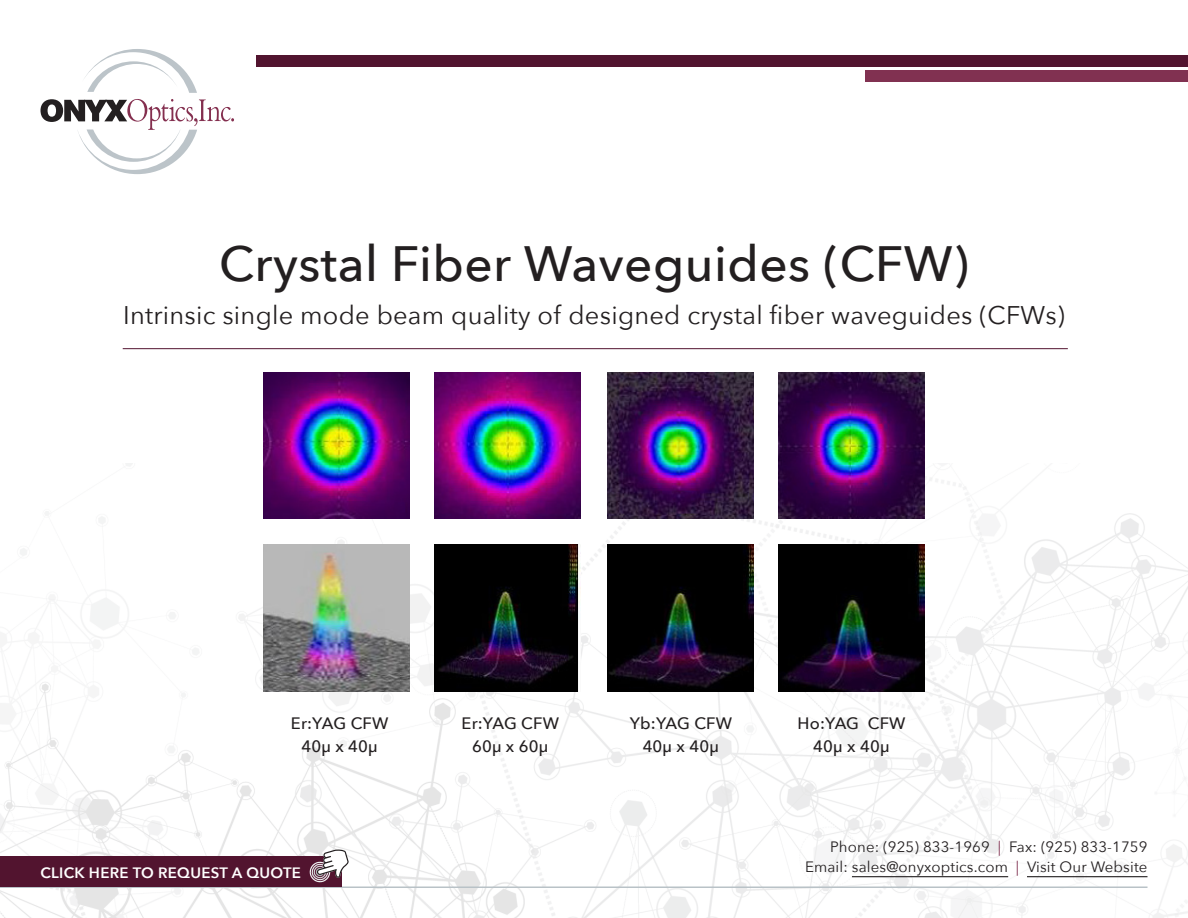
<style>
.page{position:relative;width:1188px;height:918px;background:#fff}
.page>*{position:absolute;margin:0;border:0;box-sizing:border-box;transform-origin:0 0}
.t1{font:500 49.5px "Avenir Next";letter-spacing:.01em;color:#231f20}
.t2{font:25.5px "Avenir Next";letter-spacing:.01em;color:#231f20}
.t3{font:500 16.5px "Avenir Next";letter-spacing:.01em;color:#231f20}
.t4{font:15px "Avenir Next";letter-spacing:.01em;color:#231f20}
.t5{font:600 15px "Avenir Next";letter-spacing:.02em;color:#fff}
.s1{color:#813151}
</style>
<div class="page">
<img style="left:0;top:464px;width:1188px;height:454px">
<svg style="left:85px;top:49px;width:112px;height:44px"></svg>
<svg style="left:41px;top:99px;width:193px;height:75px"></svg>
<div style="left:865px;top:70px;width:323px;height:12px;background:#813151"></div>
<div style="left:256px;top:55px;width:932px;height:12px;background:#52142f"></div>
<hr style="left:0;top:886px;width:1148px;height:2px;background:#b9c2c7">
<hr style="left:852px;top:876px;width:156px;height:1px;background:#231f20">
<hr style="left:1027px;top:876px;width:121px;height:1px;background:#231f20">
<div style="left:0;top:856px;width:342px;height:31px;background:#52142f"></div>
<svg style="left:309px;top:849px;width:40px;height:34px"></svg>
<img style="left:263px;top:372px;width:146px;height:146px">
<img style="left:263px;top:545px;width:146px;height:146px">
<img style="left:607px;top:372px;width:147px;height:146px">
<img style="left:607px;top:545px;width:147px;height:146px">
<img style="left:434px;top:372px;width:147px;height:146px">
<img style="left:434px;top:545px;width:147px;height:146px">
<img style="left:779px;top:372px;width:146px;height:146px">
<img style="left:779px;top:545px;width:146px;height:146px">
<hr style="left:123px;top:348px;width:945px;height:1px;background:#52142f">
<p class="t1" style="left:219px;top:222px;width:751px">Crystal Fiber Waveguides (CFW)</p>
<p class="t2" style="left:123px;top:294px;width:943px">Intrinsic single mode beam quality of designed crystal fiber waveguides (CFWs)</p>
<p class="t3" style="left:291px;top:709px;width:99px">Er:YAG CFW</p>
<p class="t3" style="left:301px;top:732px;width:78px">40µ x 40µ</p>
<p class="t5" style="left:40px;top:860px;width:262px">CLICK HERE TO REQUEST A QUOTE</p>
<p class="t3" style="left:462px;top:709px;width:99px">Er:YAG CFW</p>
<p class="t3" style="left:472px;top:732px;width:78px">60µ x 60µ</p>
<p class="t3" style="left:630px;top:709px;width:104px">Yb:YAG CFW</p>
<p class="t3" style="left:643px;top:732px;width:78px">40µ x 40µ</p>
<p class="t3" style="left:798px;top:709px;width:109px">Ho:YAG CFW</p>
<p class="t3" style="left:813px;top:732px;width:78px">40µ x 40µ</p>
<p class="t4" style="left:830px;top:834px;width:319px">Phone: (925) 833-1969 <span class="s1">|</span> Fax: (925) 833-1759</p>
<p class="t4" style="left:805px;top:854px;width:344px">Email: sales@onyxoptics.com <span class="s1">|</span> Visit Our Website</p>
</div>
